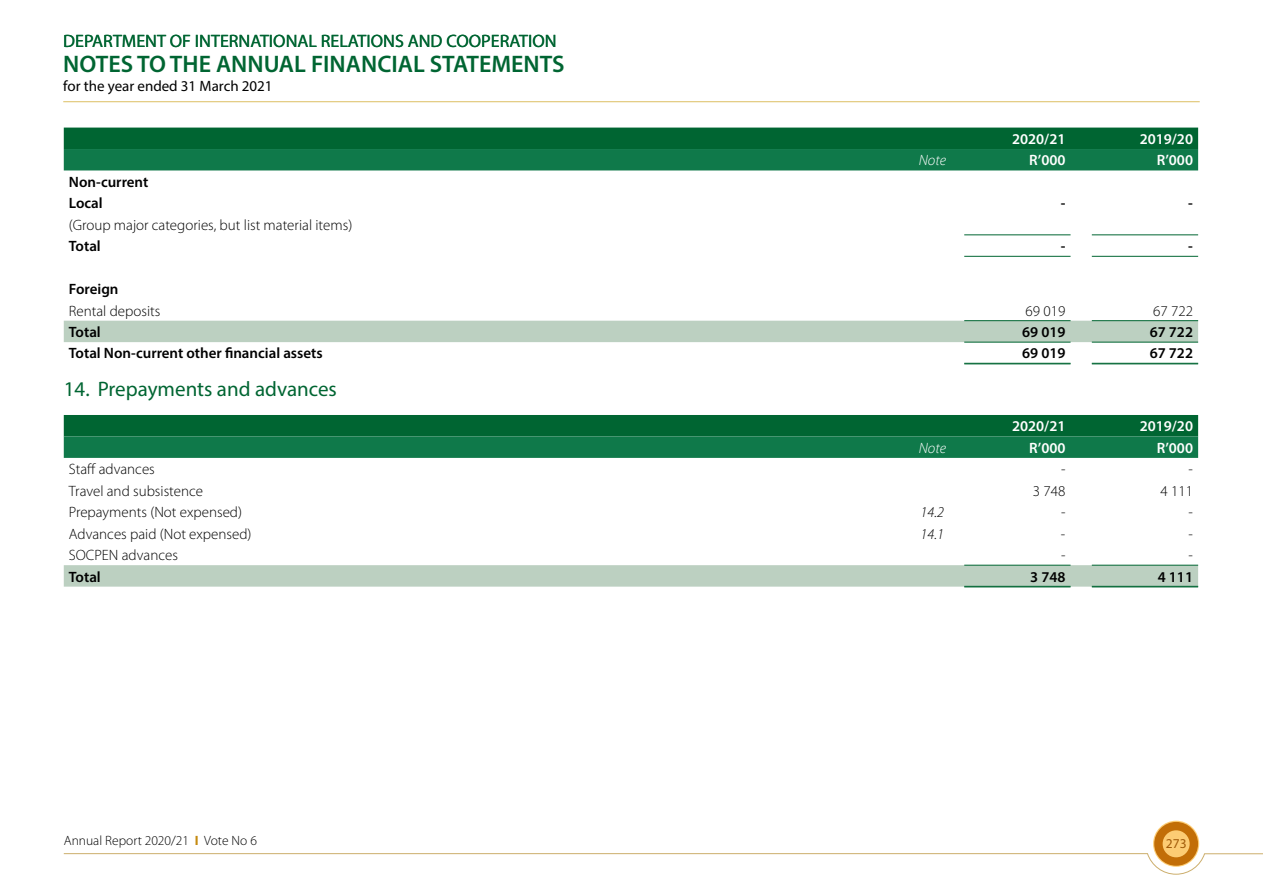
<style>
.page{position:relative;width:1263px;height:893px;background:#fff}
.page>*{position:absolute;margin:0;border:0;box-sizing:border-box;transform-origin:0 0}
.t1{font:600 24px "Myriad Pro";color:#006532}
.t2{font:21px "Myriad Pro";color:#006532}
.t3{font:18px "Myriad Pro";color:#006532}
.t4{font:300 15px "Myriad Pro";color:#000}
.t5{font:600 15px/21.5px "Myriad Pro";color:#000}
.t6{font:600 15px "Myriad Pro";color:#fff}
.t7{font:15px "Myriad Pro";color:#000}
.t8{font:italic 300 15px "Myriad Pro";color:#fff}
.t9{font:italic 300 15px "Myriad Pro";color:#000}
.t10{font:300 13.5px "Myriad Pro";color:#000}
.t11{font:13.5px "Myriad Pro";color:#a05a09}
.s1{font-weight:700;color:#c58a10}
</style>
<div class="page">
<svg style="left:63px;top:822px;width:1200px;height:53px"></svg>
<hr style="left:63px;top:101px;width:1137px;height:1px;background:#dec26a">
<svg style="left:64px;top:128px;width:1134px;height:42px;background:#076f3e"></svg>
<div style="left:64px;top:321px;width:1134px;height:21px;background:#bcd0c1"></div>
<hr style="left:964px;top:234px;width:106px;height:1px;background:#006532">
<hr style="left:1092px;top:234px;width:106px;height:1px;background:#006532">
<hr style="left:964px;top:256px;width:106px;height:1px;background:#006532">
<hr style="left:1092px;top:256px;width:106px;height:1px;background:#006532">
<hr style="left:964px;top:320px;width:106px;height:1px;background:#006532">
<hr style="left:1092px;top:320px;width:106px;height:1px;background:#006532">
<hr style="left:964px;top:342px;width:106px;height:1px;background:#006532">
<hr style="left:1092px;top:342px;width:106px;height:1px;background:#006532">
<hr style="left:964px;top:363px;width:106px;height:1px;background:#006532">
<hr style="left:964px;top:364px;width:106px;height:1px;background:#006532">
<hr style="left:1092px;top:363px;width:106px;height:1px;background:#006532">
<hr style="left:1092px;top:364px;width:106px;height:1px;background:#006532">
<svg style="left:64px;top:415px;width:1134px;height:43px;background:#09703f"></svg>
<svg style="left:64px;top:565px;width:1134px;height:22px;background:#bdd0c2"></svg>
<hr style="left:964px;top:565px;width:106px;height:1px;background:#006532">
<hr style="left:1092px;top:565px;width:106px;height:1px;background:#006532">
<hr style="left:964px;top:586px;width:106px;height:1px;background:#006532">
<hr style="left:964px;top:587px;width:106px;height:1px;background:#006532">
<hr style="left:1092px;top:586px;width:106px;height:1px;background:#006532">
<hr style="left:1092px;top:587px;width:106px;height:1px;background:#006532">
<p class="t3" style="left:63px;top:30px;width:495px">DEPARTMENT OF INTERNATIONAL RELATIONS AND COOPERATION</p>
<h1 class="t1" style="left:63px;top:49px;width:503px">NOTES TO THE ANNUAL FINANCIAL STATEMENTS</h1>
<p class="t7" style="left:63px;top:77px;width:211px">for the year ended 31 March 2021</p>
<p class="t5" style="left:69px;top:171px;width:81px">Non-current<br>Local</p>
<p class="t6" style="left:1012px;top:129px;width:55px">2020/21</p>
<p class="t6" style="left:1140px;top:129px;width:55px">2019/20</p>
<p class="t8" style="left:919px;top:151px;width:29px">Note</p>
<p class="t6" style="left:1029px;top:151px;width:38px">R’000</p>
<p class="t6" style="left:1157px;top:151px;width:38px">R’000</p>
<p class="t5" style="left:1061px;top:192px;width:6px">-</p>
<p class="t5" style="left:1188px;top:192px;width:6px">-</p>
<p class="t4" style="left:69px;top:216px;width:285px">(Group major categories, but list material items)</p>
<p class="t5" style="left:69px;top:235px;width:33px">Total</p>
<p class="t5" style="left:1061px;top:235px;width:6px">-</p>
<p class="t5" style="left:1188px;top:235px;width:6px">-</p>
<p class="t5" style="left:69px;top:278px;width:51px">Foreign</p>
<p class="t4" style="left:69px;top:302px;width:93px">Rental deposits</p>
<p class="t4" style="left:1025px;top:302px;width:41px">69 019</p>
<p class="t4" style="left:1153px;top:302px;width:41px">67 722</p>
<p class="t5" style="left:69px;top:321px;width:33px">Total</p>
<p class="t5" style="left:1022px;top:321px;width:45px">69 019</p>
<p class="t5" style="left:1150px;top:321px;width:45px">67 722</p>
<p class="t5" style="left:69px;top:342px;width:255px">Total Non-current other financial assets</p>
<p class="t5" style="left:1022px;top:342px;width:45px">69 019</p>
<p class="t5" style="left:1150px;top:342px;width:45px">67 722</p>
<h2 class="t2" style="left:64px;top:376px;width:275px">14. Prepayments and advances</h2>
<p class="t6" style="left:1012px;top:417px;width:55px">2020/21</p>
<p class="t6" style="left:1140px;top:417px;width:55px">2019/20</p>
<p class="t8" style="left:919px;top:439px;width:29px">Note</p>
<p class="t6" style="left:1029px;top:438px;width:38px">R’000</p>
<p class="t6" style="left:1157px;top:438px;width:38px">R’000</p>
<p class="t4" style="left:69px;top:460px;width:87px">Staff advances</p>
<p class="t4" style="left:1061px;top:460px;width:6px">-</p>
<p class="t4" style="left:1188px;top:460px;width:6px">-</p>
<p class="t4" style="left:69px;top:482px;width:136px">Travel and subsistence</p>
<p class="t4" style="left:1033px;top:482px;width:34px">3 748</p>
<p class="t4" style="left:1160px;top:482px;width:34px">4 111</p>
<p class="t4" style="left:69px;top:503px;width:175px">Prepayments (Not expensed)</p>
<p class="t9" style="left:920px;top:503px;width:25px">14.2</p>
<p class="t4" style="left:1061px;top:503px;width:6px">-</p>
<p class="t4" style="left:1188px;top:503px;width:6px">-</p>
<p class="t4" style="left:69px;top:525px;width:184px">Advances paid (Not expensed)</p>
<p class="t9" style="left:920px;top:525px;width:25px">14.1</p>
<p class="t4" style="left:1061px;top:525px;width:6px">-</p>
<p class="t4" style="left:1188px;top:525px;width:6px">-</p>
<p class="t4" style="left:69px;top:546px;width:111px">SOCPEN advances</p>
<p class="t4" style="left:1061px;top:546px;width:6px">-</p>
<p class="t4" style="left:1188px;top:546px;width:6px">-</p>
<p class="t5" style="left:69px;top:565px;width:33px">Total</p>
<p class="t5" style="left:1030px;top:565px;width:37px">3 748</p>
<p class="t5" style="left:1158px;top:565px;width:37px">4 111</p>
<p class="t10" style="left:64px;top:833px;width:195px">Annual Report 2020/21 <span class="s1">I</span> Vote No 6</p>
<p class="t11" style="left:1166px;top:836px;width:22px">273</p>
</div>
